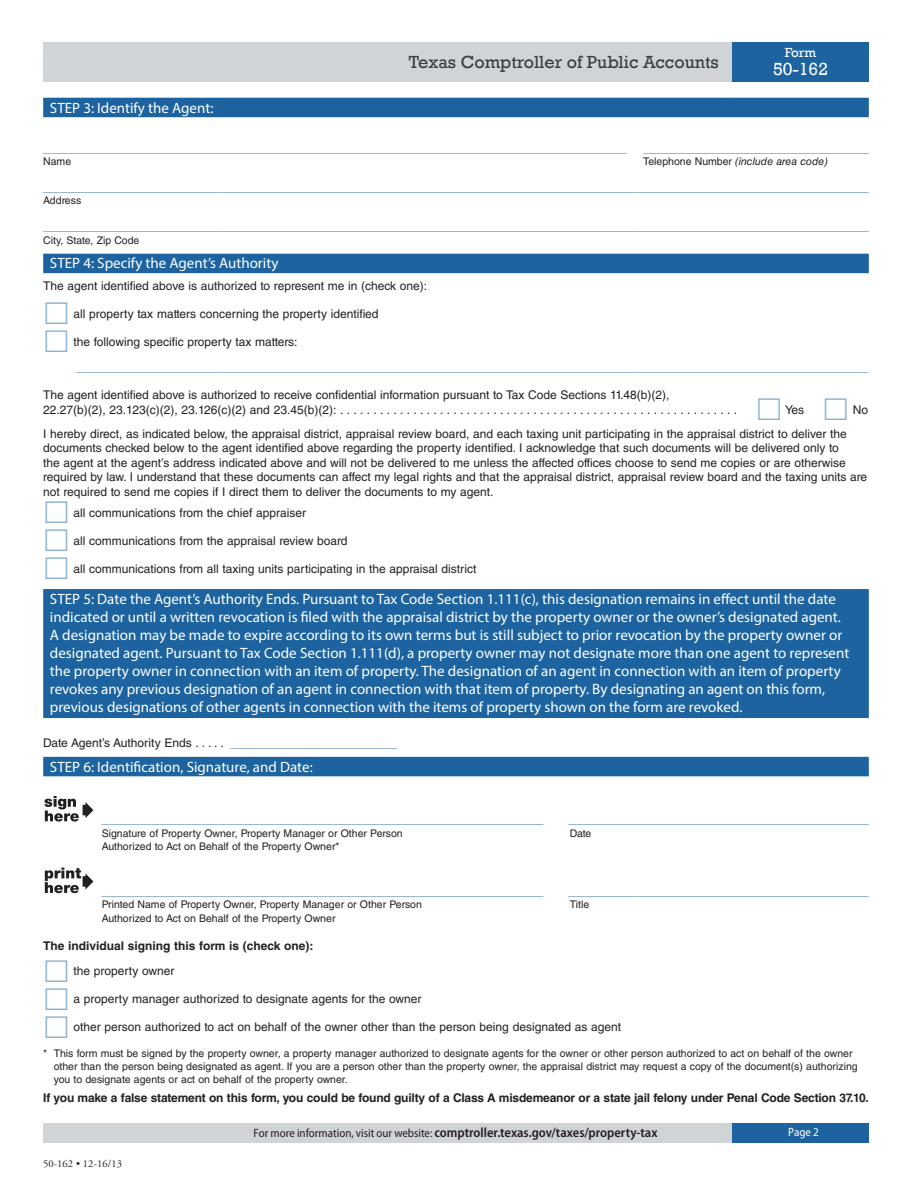
<style>
.page{position:relative;width:918px;height:1188px;background:#fff}
.page>*{position:absolute;margin:0;border:0;box-sizing:border-box;transform-origin:0 0}
.t1{font:18px "Rockwell";color:#3e3e3f}
.t2{font:18px "Rockwell";color:#fff}
.t3{font:15px/18px "Myriad Pro";color:#fff}
.t4{font:15px "Helvetica LT Std";color:#77a2c6}
.t5{font:600 semi-condensed 13.5px "Myriad Pro";color:#231f20}
.t6{font:13.5px "Rockwell";color:#fff}
.t7{font:12px/14.4px "Helvetica LT Std";color:#231f20}
.t8{font:700 12px "Helvetica LT Std";letter-spacing:-.015em;color:#231f20}
.t9{font:semi-condensed 12px "Myriad Pro";color:#231f20}
.t10{font:semi-condensed 12px "Myriad Pro";color:#fff}
.t11{font:10.5px/12.6px "Helvetica LT Std";color:#231f20}
.t12{font:italic 10.5px "Helvetica LT Std";color:#231f20}
.t13{font:10.5px "Adobe Garamond Pro";letter-spacing:.01em;color:#231f20}
.s1{font-style:normal}
.s2{font-size:15px;color:#77a2c6}
</style>
<div class="page">
<div style="left:43px;top:42px;width:689px;height:39px;background:#d0d4d7"></div>
<div style="left:732px;top:42px;width:137px;height:39px;background:#1c63a0"></div>
<div style="left:43px;top:1123px;width:689px;height:19px;background:#d0d4d7"></div>
<div style="left:732px;top:1123px;width:137px;height:19px;background:#1c63a0"></div>
<div style="left:43px;top:98px;width:826px;height:19px;background:#1c63a0"></div>
<div style="left:43px;top:254px;width:826px;height:19px;background:#1c63a0"></div>
<div style="left:43px;top:589px;width:826px;height:129px;background:#1c63a0"></div>
<div style="left:43px;top:757px;width:826px;height:19px;background:#1c63a0"></div>
<hr style="left:83px;top:805px;width:4px;height:10px;background:#231f20">
<svg style="left:85px;top:802px;width:8px;height:16px"></svg>
<svg style="left:44px;top:796px;width:35px;height:26px"></svg>
<svg style="left:45px;top:868px;width:48px;height:25px"></svg>
<h1 class="t1" style="left:409px;top:51px;width:311px">Texas Comptroller of Public Accounts</h1>
<p class="t6" style="left:785px;top:45px;width:33px">Form</p>
<h1 class="t2" style="left:773px;top:59px;width:57px">50-162</h1>
<h2 class="t3" style="left:50px;top:98px;width:165px">STEP 3: Identify the Agent:</h2>
<p class="t4" style="left:43px;top:138px;width:827px">______________________________________________________________________ ___________________________</p>
<p class="t11" style="left:43px;top:155px;width:30px">Name</p>
<p class="t12" style="left:643px;top:155px;width:186px"><span class="s1">Telephone Number</span> (include area code)</p>
<p class="t4" style="left:43px;top:177px;width:827px">___________________________________________________________________________________________________</p>
<p class="t11" style="left:43px;top:194px;width:40px">Address</p>
<p class="t4" style="left:43px;top:216px;width:827px">___________________________________________________________________________________________________</p>
<p class="t11" style="left:43px;top:234px;width:98px">City, State, Zip Code</p>
<h2 class="t3" style="left:50px;top:254px;width:230px">STEP 4: Specify the Agent’s Authority</h2>
<p class="t7" style="left:43px;top:278px;width:386px">The agent identified above is authorized to represent me in (check one):</p>
<p class="t7" style="left:74px;top:306px;width:306px">all property tax matters concerning the property identified</p>
<p class="t7" style="left:74px;top:334px;width:225px">the following specific property tax matters:</p>
<p class="t4" style="left:77px;top:357px;width:794px">_______________________________________________________________________________________________</p>
<p class="t7" style="left:43px;top:388px;width:628px">The agent identified above is authorized to receive confidential information pursuant to Tax Code Sections 11.48(b)(2),<br>22.27(b)(2), 23.123(c)(2), 23.126(c)(2) and 23.45(b)(2): ............................................................</p>
<p class="t7" style="left:785px;top:402px;width:20px">Yes</p>
<p class="t7" style="left:853px;top:402px;width:17px">No</p>
<p class="t7" style="left:43px;top:426px;width:826px">I hereby direct, as indicated below, the appraisal district, appraisal review board, and each taxing unit participating in the appraisal district to deliver the documents checked below to the agent identified above regarding the property identified. I acknowledge that such documents will be delivered only to<br>the agent at the agent’s address indicated above and will not be delivered to me unless the affected offices choose to send me copies or are otherwise required by law. I understand that these documents can affect my legal rights and that the appraisal district, appraisal review board and the taxing units are not required to send me copies if I direct them to deliver the documents to my agent.</p>
<p class="t7" style="left:74px;top:505px;width:234px">all communications from the chief appraiser</p>
<p class="t7" style="left:74px;top:533px;width:275px">all communications from the appraisal review board</p>
<p class="t7" style="left:74px;top:561px;width:404px">all communications from all taxing units participating in the appraisal district</p>
<h2 class="t3" style="left:50px;top:590px;width:801px">STEP 5: Date the Agent’s Authority Ends. Pursuant to Tax Code Section 1.111(c), this designation remains in effect until the date indicated or until a written revocation is filed with the appraisal district by the property owner or the owner’s designated agent.<br>A designation may be made to expire according to its own terms but is still subject to prior revocation by the property owner or designated agent. Pursuant to Tax Code Section 1.111(d), a property owner may not designate more than one agent to represent the property owner in connection with an item of property. The designation of an agent in connection with an item of property revokes any previous designation of an agent in connection with that item of property. By designating an agent on this form, previous designations of other agents in connection with the items of property shown on the form are revoked.</h2>
<p class="t7" style="left:43px;top:735px;width:356px">Date Agent’s Authority Ends . . . . . <span class="s2">____________________</span></p>
<h2 class="t3" style="left:50px;top:757px;width:264px">STEP 6: Identification, Signature, and Date:</h2>
<p class="t4" style="left:102px;top:809px;width:444px">_____________________________________________________</p>
<p class="t4" style="left:569px;top:809px;width:302px">____________________________________</p>
<p class="t11" style="left:102px;top:827px;width:303px">Signature of Property Owner, Property Manager or Other Person</p>
<p class="t11" style="left:570px;top:827px;width:23px">Date</p>
<p class="t11" style="left:102px;top:840px;width:239px">Authorized to Act on Behalf of the Property Owner*</p>
<p class="t4" style="left:102px;top:881px;width:444px">_____________________________________________________</p>
<p class="t4" style="left:569px;top:881px;width:302px">____________________________________</p>
<p class="t11" style="left:102px;top:898px;width:322px">Printed Name of Property Owner, Property Manager or Other Person</p>
<p class="t11" style="left:570px;top:898px;width:21px">Title</p>
<p class="t11" style="left:102px;top:912px;width:235px">Authorized to Act on Behalf of the Property Owner</p>
<p class="t8" style="left:43px;top:939px;width:272px">The individual signing this form is (check one):</p>
<p class="t7" style="left:74px;top:964px;width:103px">the property owner</p>
<p class="t7" style="left:74px;top:992px;width:349px">a property manager authorized to designate agents for the owner</p>
<p class="t7" style="left:74px;top:1020px;width:549px">other person authorized to act on behalf of the owner other than the person being designated as agent</p>
<p class="t11" style="left:54px;top:1047px;width:806px;text-indent:-10px">* This form must be signed by the property owner, a property manager authorized to designate agents for the owner or other person authorized to act on behalf of the owner other than the person being designated as agent. If you are a person other than the property owner, the appraisal district may request a copy of the document(s) authorizing you to designate agents or act on behalf of the property owner.</p>
<p class="t8" style="left:43px;top:1090px;width:827px">If you make a false statement on this form, you could be found guilty of a Class A misdemeanor or a state jail felony under Penal Code Section 37.10.</p>
<p class="t9" style="left:254px;top:1126px;width:180px">For more information, visit our website:</p>
<p class="t5" style="left:435px;top:1125px;width:224px">comptroller.texas.gov/taxes/property-tax</p>
<p class="t10" style="left:788px;top:1126px;width:32px">Page 2</p>
<p class="t13" style="left:43px;top:1158px;width:80px">50-162 • 12-16/13</p>
</div>
